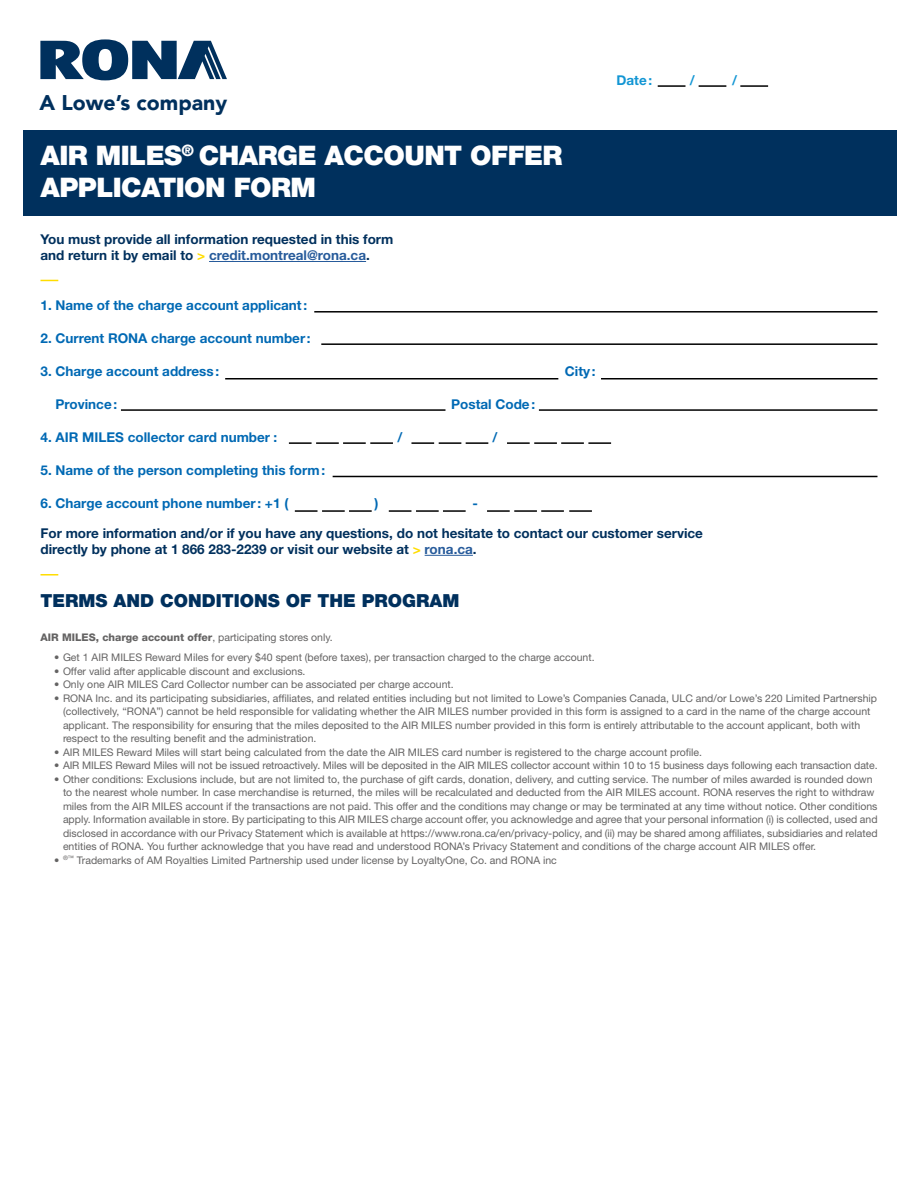
<style>
.page{position:relative;width:918px;height:1188px;background:#fff}
.page>*{position:absolute;margin:0;border:0;box-sizing:border-box;transform-origin:0 0}
.t1{font:900 27px/32.4px "Helvetica Neue LT Std";letter-spacing:-.02em;color:#fff}
.t2{font:900 21.3px "Avenir";color:#00305d}
.t3{font:900 18px "Helvetica Neue LT Std";color:#00305d}
.t4{font:700 13.5px/16.2px "Helvetica Neue LT Std";color:#00305d}
.t5{font:700 13.5px "Helvetica Neue LT Std";color:#0069b4}
.t6{font:700 13.5px "Helvetica Neue LT Std";color:#1396d4}
.t7{font:10.5px/13.5px "Helvetica Neue LT Std";color:#646363}
.t8{font:800 10.5px "Helvetica Neue LT Std";color:#646363}
.s1{color:#fd0}
.s2{color:#275b9b}
.s3{font-weight:400}
</style>
<div class="page">
<div style="left:23px;top:130px;width:873px;height:86px;background:#00305d"></div>
<hr style="left:209px;top:261px;width:157px;height:1px;background:#275b9b">
<hr style="left:425px;top:555px;width:48px;height:1px;background:#275b9b">
<hr style="left:289px;top:442px;width:23px;height:2px;background:#000">
<hr style="left:295px;top:510px;width:23px;height:2px;background:#000">
<hr style="left:389px;top:510px;width:22px;height:2px;background:#000">
<hr style="left:487px;top:510px;width:23px;height:2px;background:#000">
<hr style="left:507px;top:442px;width:23px;height:2px;background:#000">
<hr style="left:411px;top:442px;width:23px;height:2px;background:#000">
<hr style="left:343px;top:442px;width:23px;height:2px;background:#000">
<hr style="left:349px;top:510px;width:23px;height:2px;background:#000">
<hr style="left:443px;top:510px;width:23px;height:2px;background:#000">
<hr style="left:541px;top:510px;width:23px;height:2px;background:#000">
<hr style="left:569px;top:510px;width:23px;height:2px;background:#000">
<hr style="left:561px;top:442px;width:23px;height:2px;background:#000">
<hr style="left:466px;top:442px;width:22px;height:2px;background:#000">
<hr style="left:316px;top:442px;width:23px;height:2px;background:#000">
<hr style="left:322px;top:510px;width:23px;height:2px;background:#000">
<hr style="left:416px;top:510px;width:23px;height:2px;background:#000">
<hr style="left:514px;top:510px;width:23px;height:2px;background:#000">
<hr style="left:534px;top:442px;width:23px;height:2px;background:#000">
<hr style="left:439px;top:442px;width:22px;height:2px;background:#000">
<hr style="left:370px;top:442px;width:23px;height:2px;background:#000">
<hr style="left:588px;top:442px;width:23px;height:2px;background:#000">
<hr style="left:225px;top:378px;width:333px;height:2px;background:#000">
<hr style="left:121px;top:409px;width:325px;height:2px;background:#000">
<hr style="left:539px;top:409px;width:339px;height:2px;background:#000">
<hr style="left:601px;top:378px;width:277px;height:2px;background:#000">
<hr style="left:321px;top:343px;width:556px;height:2px;background:#000">
<hr style="left:314px;top:311px;width:564px;height:2px;background:#000">
<hr style="left:333px;top:476px;width:544px;height:1px;background:#000">
<hr style="left:658px;top:85px;width:28px;height:2px;background:#000">
<hr style="left:699px;top:85px;width:27px;height:2px;background:#000">
<hr style="left:740px;top:85px;width:28px;height:2px;background:#000">
<svg style="left:40px;top:39px;width:187px;height:41px"></svg>
<svg style="left:41px;top:280px;width:17px;height:1px"></svg>
<svg style="left:41px;top:574px;width:17px;height:2px"></svg>
<h2 class="t2" style="left:39px;top:84px;width:189px">A Lowe’s company</h2>
<h1 class="t1" style="left:40px;top:139px;width:524px">AIR MILES<sup>®</sup> CHARGE ACCOUNT OFFER<br>APPLICATION FORM</h1>
<p class="t4" style="left:40px;top:231px;width:354px">You must provide all information requested in this form and return it by email to <span class="s1">&gt;</span> <span class="s2">credit.montreal@rona.ca</span>.</p>
<p class="t5" style="left:40px;top:297px;width:268px">1. Name of the charge account applicant:</p>
<p class="t5" style="left:40px;top:330px;width:272px">2. Current RONA charge account number:</p>
<p class="t5" style="left:40px;top:363px;width:180px">3. Charge account address:</p>
<p class="t5" style="left:565px;top:363px;width:32px">City:</p>
<p class="t5" style="left:56px;top:396px;width:63px">Province:</p>
<p class="t5" style="left:451px;top:396px;width:85px">Postal Code:</p>
<p class="t5" style="left:41px;top:429px;width:238px">4. AIR MILES collector card number :</p>
<p class="t5" style="left:397px;top:429px;width:7px">/</p>
<p class="t5" style="left:493px;top:429px;width:7px">/</p>
<p class="t5" style="left:41px;top:462px;width:286px">5. Name of the person completing this form:</p>
<p class="t5" style="left:41px;top:495px;width:249px">6. Charge account phone number: +1 (</p>
<p class="t5" style="left:375px;top:495px;width:5px">)</p>
<p class="t5" style="left:472px;top:495px;width:7px">-</p>
<p class="t6" style="left:616px;top:72px;width:37px">Date:</p>
<p class="t6" style="left:690px;top:72px;width:7px">/</p>
<p class="t6" style="left:732px;top:72px;width:7px">/</p>
<p class="t4" style="left:40px;top:525px;width:664px">For more information and/or if you have any questions, do not hesitate to contact our customer service directly by phone at 1 866 283-2239 or visit our website at <span class="s1">&gt;</span> <span class="s2">rona.ca</span>.</p>
<h3 class="t3" style="left:40px;top:590px;width:421px">TERMS AND CONDITIONS OF THE PROGRAM</h3>
<p class="t8" style="left:40px;top:631px;width:294px">AIR MILES, charge account offer<span class="s3">, participating stores only.</span></p>
<p class="t7" style="left:54px;top:651px;width:542px">• Get 1 AIR MILES Reward Miles for every $40 spent (before taxes), per transaction charged to the charge account.</p>
<p class="t7" style="left:54px;top:664px;width:253px">• Offer valid after applicable discount and exclusions.</p>
<p class="t7" style="left:54px;top:678px;width:401px">• Only one AIR MILES Card Collector number can be associated per charge account.</p>
<p class="t7" style="left:63px;top:691px;width:816px;text-indent:-9px">• RONA Inc. and its participating subsidiaries, affiliates, and related entities including but not limited to Lowe’s Companies Canada, ULC and/or Lowe’s 220 Limited Partnership (collectively, “RONA”) cannot be held responsible for validating whether the AIR MILES number provided in this form is assigned to a card in the name of the charge account applicant. The responsibility for ensuring that the miles deposited to the AIR MILES number provided in this form is entirely attributable to the account applicant, both with respect to the resulting benefit and the administration.</p>
<p class="t7" style="left:54px;top:745px;width:650px">• AIR MILES Reward Miles will start being calculated from the date the AIR MILES card number is registered to the charge account profile.</p>
<p class="t7" style="left:54px;top:759px;width:825px">• AIR MILES Reward Miles will not be issued retroactively. Miles will be deposited in the AIR MILES collector account within 10 to 15 business days following each transaction date.</p>
<p class="t7" style="left:63px;top:772px;width:816px;text-indent:-9px">• Other conditions: Exclusions include, but are not limited to, the purchase of gift cards, donation, delivery, and cutting service. The number of miles awarded is rounded down to the nearest whole number. In case merchandise is returned, the miles will be recalculated and deducted from the AIR MILES account. RONA reserves the right to withdraw miles from the AIR MILES account if the transactions are not paid. This offer and the conditions may change or may be terminated at any time without notice. Other conditions apply. Information available in store. By participating to this AIR MILES charge account offer, you acknowledge and agree that your personal information (i) is collected, used and disclosed in accordance with our Privacy Statement which is available at https://www.rona.ca/en/privacy-policy, and (ii) may be shared among affiliates, subsidiaries and related entities of RONA. You further acknowledge that you have read and understood RONA’s Privacy Statement and conditions of the charge account AIR MILES offer.</p>
<p class="t7" style="left:54px;top:853px;width:504px">• <sup>®™</sup> Trademarks of AM Royalties Limited Partnership used under license by LoyaltyOne, Co. and RONA inc</p>
</div>
